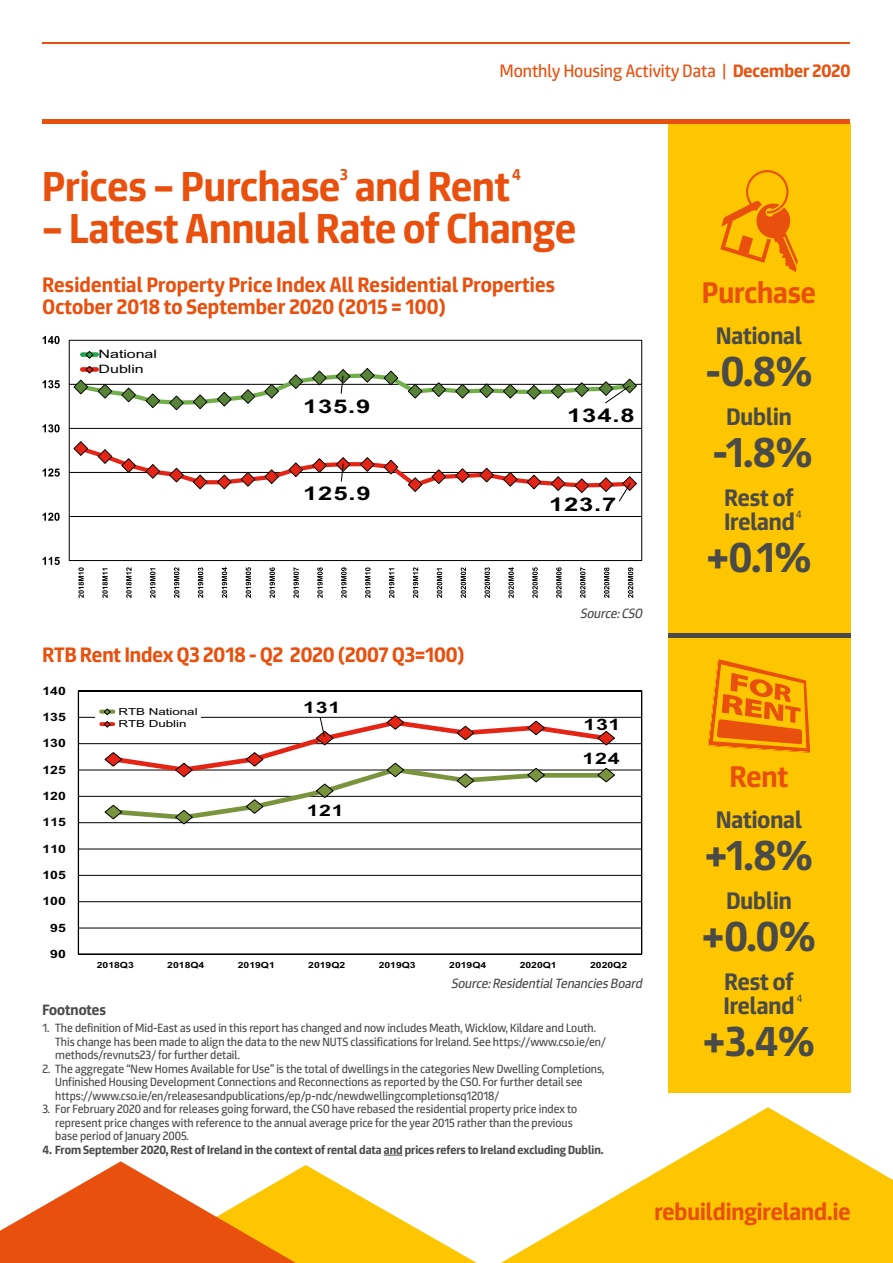
<style>
.page{position:relative;width:893px;height:1263px;background:#fff}
.page>*{position:absolute;margin:0;border:0;box-sizing:border-box;transform-origin:0 0}
.t1{font:700 42px "Expose";color:#e9500e}
.t2{font:700 42px "Expose";color:#4a4a49}
.t3{font:700 30px "Expose";color:#e9500e}
.t4{font:700 24px/24px "Expose";color:#4a4a49}
.t5{font:700 24px "Expose";color:#e9500e}
.t6{font:700 21px/22.5px "Expose";letter-spacing:.01em;color:#e9500e}
.t7{font:700 18.75px "Arial";letter-spacing:.03em;color:#000;scale:1.36 1}
.t8{font:18px "Expose";color:#e9500e}
.t9{font:700 15.75px "Arial";letter-spacing:.03em;color:#000;scale:1.36 1}
.t10{font:700 15.75px "Expose";color:#e9500e}
.t11{font:700 15px "Expose";color:#4a4a49}
.t12{font:italic 13.5px "Expose";color:#4a4a49}
.t13{font:12px/13.5px "Expose";color:#4a4a49}
.t14{font:700 12px "Expose";color:#4a4a49}
.t15{font:700 11.55px "Arial";color:#000;scale:1.22 1}
.t16{font:11.55px/14.9px "Arial";letter-spacing:-.005em;color:#000;scale:1.38 1}
.t17{font:700 11.4px "Arial";color:#000;scale:1.22 1}
.t18{font:10.5px "Expose";color:#4a4a49}
.t19{font:9.75px/12.5px "Arial";letter-spacing:-.005em;color:#000;scale:1.38 1}
.t20{font:700 8.55px "Arial";color:#000;scale:1.22 1}
.s1{font-weight:700}
</style>
<div class="page">
<div style="left:668px;top:123px;width:182px;height:970px;background:#fdc600"></div>
<svg style="left:69px;top:340px;width:573px;height:221px"></svg>
<svg style="left:43px;top:557px;width:17px;height:8px"></svg>
<svg style="left:43px;top:513px;width:17px;height:8px"></svg>
<svg style="left:43px;top:468px;width:17px;height:9px"></svg>
<svg style="left:43px;top:424px;width:17px;height:8px"></svg>
<svg style="left:43px;top:380px;width:17px;height:8px"></svg>
<svg style="left:43px;top:336px;width:17px;height:8px"></svg>
<svg style="left:78px;top:567px;width:6px;height:31px"></svg>
<svg style="left:102px;top:568px;width:6px;height:30px"></svg>
<svg style="left:126px;top:567px;width:6px;height:31px"></svg>
<svg style="left:150px;top:568px;width:5px;height:30px"></svg>
<svg style="left:174px;top:567px;width:5px;height:31px"></svg>
<svg style="left:198px;top:567px;width:5px;height:31px"></svg>
<svg style="left:222px;top:567px;width:5px;height:31px"></svg>
<svg style="left:246px;top:567px;width:5px;height:31px"></svg>
<svg style="left:270px;top:567px;width:5px;height:31px"></svg>
<svg style="left:293px;top:567px;width:6px;height:31px"></svg>
<svg style="left:317px;top:567px;width:6px;height:31px"></svg>
<svg style="left:341px;top:567px;width:6px;height:31px"></svg>
<svg style="left:365px;top:567px;width:5px;height:31px"></svg>
<svg style="left:389px;top:568px;width:5px;height:30px"></svg>
<svg style="left:413px;top:567px;width:5px;height:31px"></svg>
<svg style="left:437px;top:568px;width:5px;height:30px"></svg>
<svg style="left:461px;top:567px;width:5px;height:31px"></svg>
<svg style="left:485px;top:567px;width:5px;height:31px"></svg>
<svg style="left:508px;top:567px;width:6px;height:31px"></svg>
<svg style="left:532px;top:567px;width:6px;height:31px"></svg>
<svg style="left:556px;top:567px;width:6px;height:31px"></svg>
<svg style="left:580px;top:567px;width:5px;height:31px"></svg>
<svg style="left:604px;top:567px;width:5px;height:31px"></svg>
<svg style="left:628px;top:567px;width:5px;height:31px"></svg>
<div style="left:82px;top:352px;width:15px;height:5px;background:#22a84f"></div>
<svg style="left:85px;top:351px;width:9px;height:8px"></svg>
<svg style="left:73px;top:441px;width:564px;height:61px"></svg>
<svg style="left:73px;top:365px;width:564px;height:46px"></svg>
<svg style="left:78px;top:690px;width:564px;height:265px"></svg>
<div style="left:95px;top:704px;width:106px;height:28px;background:#fff"></div>
<svg style="left:101px;top:710px;width:3px;height:4px"></svg>
<svg style="left:101px;top:722px;width:3px;height:4px"></svg>
<svg style="left:104px;top:708px;width:511px;height:116px"></svg>
<hr style="left:43px;top:119px;width:807px;height:4px;background:#e9500e">
<hr style="left:43px;top:43px;width:807px;height:1px;background:#e9500e">
<svg style="left:720px;top:170px;width:78px;height:102px"></svg>
<svg style="left:708px;top:659px;width:102px;height:94px"></svg>
<hr style="left:668px;top:634px;width:182px;height:4px;background:#4a4a49">
<svg style="left:501px;top:1107px;width:392px;height:156px;fill:#fdc600"></svg>
<svg style="left:0;top:1155px;width:477px;height:108px"></svg>
<h3 class="t8" style="left:500px;top:60px;width:352px">Monthly Housing Activity Data | <span class="s1">December 2020</span></h3>
<h3 class="t10" style="left:340px;top:165px;width:9px">3</h3>
<h3 class="t10" style="left:512px;top:165px;width:10px">4</h3>
<h1 class="t1" style="left:43px;top:202px;width:535px">– Latest Annual Rate of Change</h1>
<h1 class="t1" style="left:43px;top:160px;width:469px">Prices – Purchase and Rent</h1>
<h3 class="t6" style="left:43px;top:275px;width:514px">Residential Property Price Index All Residential Properties<br>October 2018 to September 2020 (2015 = 100)</h3>
<p class="t16" style="left:99px;top:347px;width:44px">National<br>Dublin</p>
<h3 class="t7" style="left:303px;top:395px;width:51px">135.9</h3>
<h3 class="t7" style="left:303px;top:483px;width:51px">125.9</h3>
<h3 class="t6" style="left:43px;top:645px;width:423px">RTB Rent Index Q3 2018 - Q2 2020 (2007 Q3=100)</h3>
<p class="t15" style="left:43px;top:683px;width:21px">140</p>
<p class="t15" style="left:43px;top:709px;width:21px">135</p>
<p class="t15" style="left:43px;top:735px;width:21px">130</p>
<p class="t15" style="left:43px;top:762px;width:21px">125</p>
<p class="t15" style="left:43px;top:788px;width:21px">120</p>
<p class="t17" style="left:43px;top:815px;width:21px">115</p>
<p class="t17" style="left:43px;top:841px;width:21px">110</p>
<p class="t15" style="left:43px;top:867px;width:21px">105</p>
<p class="t15" style="left:43px;top:894px;width:21px">100</p>
<p class="t15" style="left:50px;top:920px;width:14px">95</p>
<p class="t15" style="left:50px;top:946px;width:14px">90</p>
<p class="t19" style="left:119px;top:705px;width:59px">RTB National<br>RTB Dublin</p>
<h3 class="t9" style="left:303px;top:697px;width:29px">131</h3>
<h3 class="t9" style="left:307px;top:800px;width:29px">121</h3>
<h3 class="t7" style="left:567px;top:405px;width:51px">134.8</h3>
<h3 class="t7" style="left:549px;top:494px;width:51px">123.7</h3>
<p class="t12" style="left:580px;top:605px;width:67px">Source:CSO</p>
<h3 class="t9" style="left:583px;top:714px;width:29px">131</h3>
<h3 class="t9" style="left:582px;top:748px;width:29px">124</h3>
<p class="t20" style="left:97px;top:960px;width:32px">2018Q3</p>
<p class="t20" style="left:167px;top:960px;width:32px">2018Q4</p>
<p class="t20" style="left:238px;top:960px;width:32px">2019Q1</p>
<p class="t20" style="left:308px;top:960px;width:32px">2019Q2</p>
<p class="t20" style="left:379px;top:960px;width:32px">2019Q3</p>
<p class="t20" style="left:449px;top:960px;width:32px">2019Q4</p>
<p class="t20" style="left:520px;top:960px;width:32px">2020Q1</p>
<p class="t20" style="left:590px;top:960px;width:32px">2020Q2</p>
<p class="t12" style="left:451px;top:975px;width:196px">Source:ResidentialTenanciesBoard</p>
<p class="t11" style="left:43px;top:1000px;width:65px">Footnotes</p>
<p class="t13" style="left:55px;top:1023px;width:552px;text-indent:-13px">1. The definition of Mid-East as used in this report has changed and now includes Meath, Wicklow, Kildare and Louth.<br>This change has been made to align the data to the new NUTS classifications for Ireland. See https://www.cso.ie/en/ methods/revnuts23/ for further detail.</p>
<p class="t13" style="left:55px;top:1063px;width:551px;text-indent:-13px">2. The aggregate “New Homes Available for Use” is the total of dwellings in the categories New Dwelling Completions,<br>Unfinished Housing Development Connections and Reconnections as reported by the CSO. For further detail see https://www.cso.ie/en/releasesandpublications/ep/p-ndc/newdwellingcompletionsq12018/</p>
<p class="t13" style="left:55px;top:1104px;width:524px;text-indent:-13px">3. For February 2020 and for releases going forward, the CSO have rebased the residential property price index to represent price changes with reference to the annual average price for the year 2015 rather than the previous base period of January 2005.</p>
<p class="t14" style="left:43px;top:1142px;width:563px">4. From September 2020, Rest of Ireland in the context of rental data and prices refers to Ireland excluding Dublin.</p>
<h2 class="t3" style="left:702px;top:274px;width:115px">Purchase</h2>
<h3 class="t4" style="left:716px;top:326px;width:87px">National</h3>
<h1 class="t2" style="left:706px;top:345px;width:108px">-0.8%</h1>
<h3 class="t4" style="left:726px;top:407px;width:67px">Dublin</h3>
<h1 class="t2" style="left:713px;top:426px;width:101px">-1.8%</h1>
<h3 class="t4" style="left:724px;top:488px;width:72px">Rest of<br>Ireland</h3>
<p class="t18" style="left:796px;top:508px;width:7px">4</p>
<h1 class="t2" style="left:707px;top:531px;width:106px">+0.1%</h1>
<h2 class="t3" style="left:730px;top:758px;width:60px">Rent</h2>
<h3 class="t4" style="left:716px;top:811px;width:87px">National</h3>
<h1 class="t2" style="left:705px;top:830px;width:109px">+1.8%</h1>
<h3 class="t4" style="left:726px;top:892px;width:67px">Dublin</h3>
<h1 class="t2" style="left:702px;top:911px;width:115px">+0.0%</h1>
<h3 class="t4" style="left:724px;top:973px;width:72px">Rest of<br>Ireland</h3>
<p class="t18" style="left:797px;top:993px;width:7px">4</p>
<h1 class="t2" style="left:703px;top:1016px;width:113px">+3.4%</h1>
<h3 class="t5" style="left:654px;top:1197px;width:198px">rebuildingireland.ie</h3>
</div>
